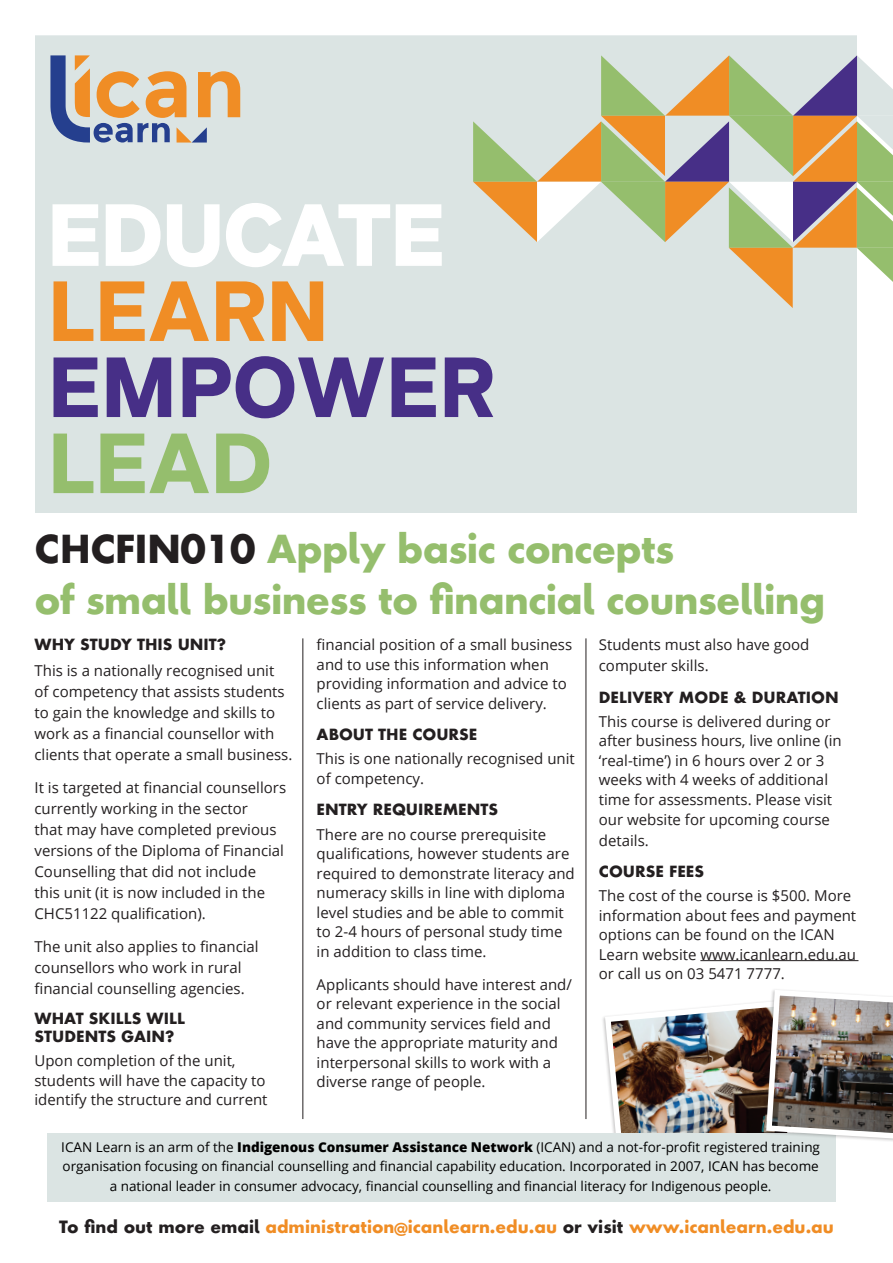
<style>
.page{position:relative;width:893px;height:1263px;background:#fff}
.page>*{position:absolute;margin:0;border:0;box-sizing:border-box;transform-origin:0 0}
.t1{font:700 37.5px/51px "Futura Next";letter-spacing:-.02em;color:#95be6d}
.t2{font:700 16.5px "Futura Next";color:#f08d25}
.t3{font:15px/19.5px "Open Sans";color:#231f20}
.t4{font:700 15px/18px "Futura Next";color:#231f20}
.t5{font:13.5px/19.5px "Open Sans";color:#000;text-align:center}
.s1{color:#231f20}
.s2{font-weight:800}
</style>
<div class="page">
<div style="left:34px;top:34px;width:824px;height:480px;background:#dbe4e3;border:2px solid #fff"></div>
<svg style="left:473px;top:55px;width:420px;height:253px"></svg>
<hr style="left:700px;top:960px;width:158px;height:1px;background:#231f20">
<hr style="left:302px;top:638px;width:1px;height:481px;background:#231f20">
<hr style="left:586px;top:638px;width:1px;height:481px;background:#231f20">
<svg style="left:50px;top:55px;width:190px;height:87px"></svg>
<svg style="left:54px;top:434px;width:215px;height:59px"></svg>
<svg style="left:54px;top:356px;width:439px;height:62px"></svg>
<svg style="left:54px;top:281px;width:269px;height:60px"></svg>
<svg style="left:52px;top:203px;width:390px;height:64px"></svg>
<div style="left:47px;top:1133px;width:788px;height:69px;background:#dbe4e3"></div>
<img style="left:603px;top:989px;width:290px;height:171px">
<h1 class="t1" style="left:34px;top:525px;width:792px"><span class="s1">CHCFIN010</span> Apply basic concepts<br>of small business to financial counselling</h1>
<p class="t4" style="left:34px;top:636px;width:193px">WHY STUDY THIS UNIT?</p>
<p class="t3" style="left:34px;top:660px;width:259px;line-height:21px">This is a nationally recognised unit<br>of competency that assists students to gain the knowledge and skills to work as a financial counsellor with clients that operate a small business.</p>
<p class="t3" style="left:34px;top:777px;width:253px;line-height:21px">It is targeted at financial counsellors currently working in the sector<br>that may have completed previous versions of the Diploma of Financial Counselling that did not include<br>this unit (it is now included in the CHC51122 qualification).</p>
<p class="t3" style="left:34px;top:936px;width:226px;line-height:21px">The unit also applies to financial counsellors who work in rural financial counselling agencies.</p>
<p class="t4" style="left:34px;top:1010px;width:152px">WHAT SKILLS WILL<br>STUDENTS GAIN?</p>
<p class="t3" style="left:34px;top:1050px;width:235px">Upon completion of the unit, students will have the capacity to identify the structure and current</p>
<p class="t3" style="left:317px;top:635px;width:257px">financial position of a small business and to use this information when providing information and advice to clients as part of service delivery.</p>
<p class="t4" style="left:317px;top:726px;width:162px">ABOUT THE COURSE</p>
<p class="t3" style="left:317px;top:749px;width:260px">This is one nationally recognised unit of competency.</p>
<p class="t4" style="left:317px;top:801px;width:183px">ENTRY REQUIREMENTS</p>
<p class="t3" style="left:317px;top:824px;width:260px">There are no course prerequisite qualifications, however students are required to demonstrate literacy and numeracy skills in line with diploma level studies and be able to commit to 2-4 hours of personal study time in addition to class time.</p>
<p class="t3" style="left:317px;top:974px;width:257px">Applicants should have interest and/ or relevant experience in the social and community services field and have the appropriate maturity and interpersonal skills to work with a diverse range of people.</p>
<p class="t3" style="left:599px;top:634px;width:212px;line-height:21px">Students must also have good computer skills.</p>
<p class="t4" style="left:599px;top:689px;width:241px">DELIVERY MODE &amp; DURATION</p>
<p class="t3" style="left:599px;top:711px;width:244px">This course is delivered during or after business hours, live online (in ‘real-time’) in 6 hours over 2 or 3 weeks with 4 weeks of additional time for assessments. Please visit our website for upcoming course</p>
<p class="t3" style="left:599px;top:830px;width:51px">details.</p>
<p class="t4" style="left:599px;top:863px;width:107px">COURSE FEES</p>
<p class="t3" style="left:599px;top:885px;width:259px">The cost of the course is $500. More information about fees and payment options can be found on the ICAN<br>Learn website www.icanlearn.edu.au or call us on 03 5471 7777.</p>
<p class="t5" style="left:61px;top:1137px;width:760px">ICAN Learn is an arm of the <span class="s2">Indigenous Consumer Assistance Network</span> (ICAN) and a not-for-profit registered training organisation focusing on financial counselling and financial capability education. Incorporated in 2007, ICAN has become a national leader in consumer advocacy, financial counselling and financial literacy for Indigenous people.</p>
<p class="t2" style="left:59px;top:1216px;width:776px"><span class="s1">To find out more email</span> administration@icanlearn.edu.au <span class="s1">or visit</span> www.icanlearn.edu.au</p>
</div>
